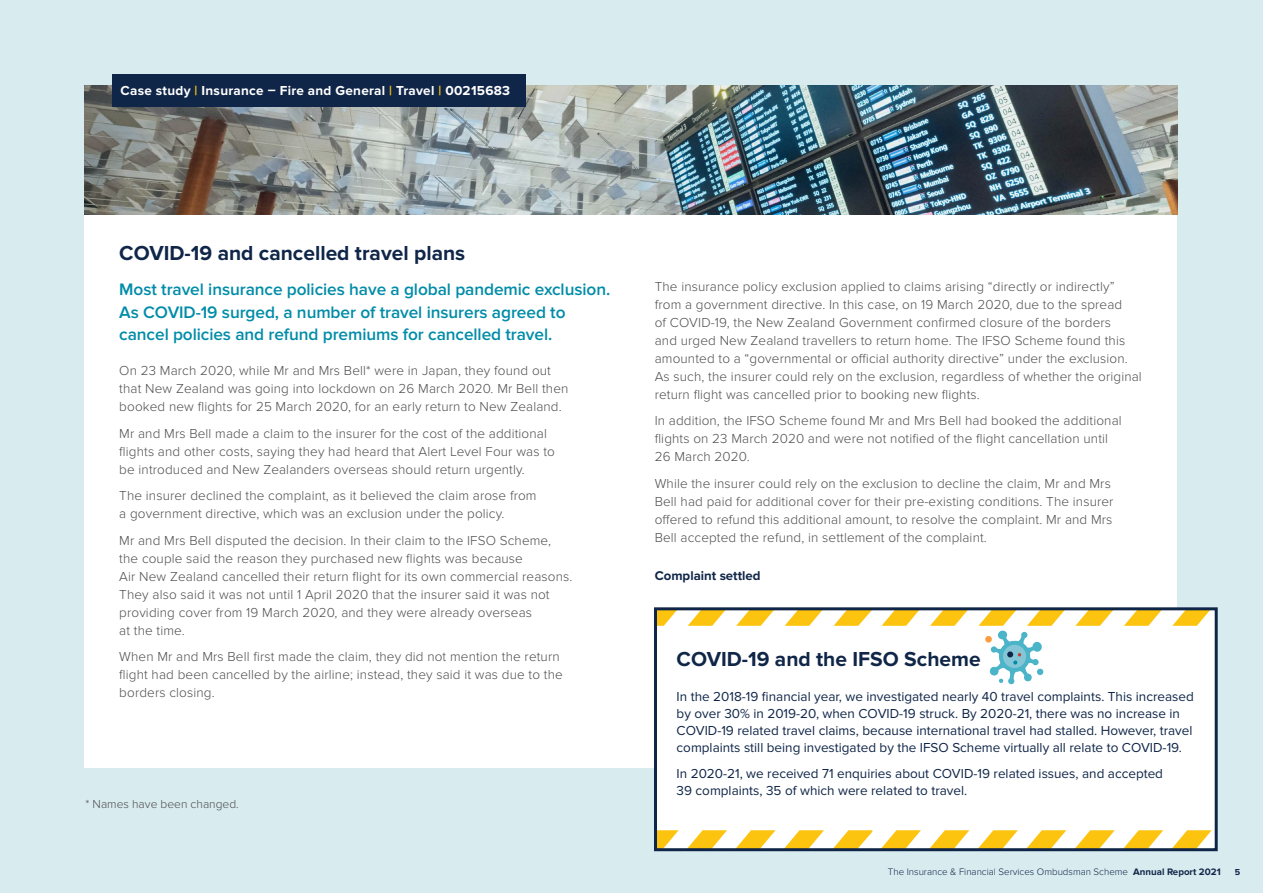
<style>
.page{position:relative;width:1263px;height:893px;background:#d8ebef}
.page>*{position:absolute;margin:0;border:0;box-sizing:border-box;transform-origin:0 0}
.t1{font:700 21px "Proxima Nova";color:#102648}
.t2{font:600 17.25px/22.5px "Proxima Nova";letter-spacing:-.005em;color:#008ca8}
.t3{font:300 13.5px/18px "Proxima Nova";letter-spacing:.01em;color:#4d4d4f}
.t4{font:13.5px/17.2px "Proxima Nova";color:#102648}
.t5{font:700 13.5px "Proxima Nova";letter-spacing:.02em;color:#fff}
.t6{font:700 13.2px "Proxima Nova";color:#102648}
.t7{font:300 12px "Proxima Nova";color:#4d4d4f}
.t8{font:300 9.75px "Proxima Nova";color:#102648}
.t9{font:700 9px "Proxima Nova";color:#102648}
.s1{color:#fcc40f}
.s2{font-weight:700}
</style>
<div class="page">
<div style="left:85px;top:86px;width:1092px;height:682px;background:#fff"></div>
<img style="left:84px;top:85px;width:1093px;height:129px">
<div style="left:112px;top:74px;width:413px;height:33px;background:#102648"></div>
<div style="left:655px;top:609px;width:561px;height:241px;background:#fff"></div>
<svg style="left:881px;top:611px;width:38px;height:15px"></svg>
<svg style="left:1075px;top:611px;width:38px;height:15px"></svg>
<svg style="left:688px;top:611px;width:37px;height:15px"></svg>
<svg style="left:1172px;top:611px;width:38px;height:15px"></svg>
<svg style="left:658px;top:611px;width:18px;height:15px"></svg>
<svg style="left:785px;top:611px;width:37px;height:15px"></svg>
<svg style="left:930px;top:611px;width:37px;height:15px"></svg>
<svg style="left:1124px;top:611px;width:37px;height:15px"></svg>
<svg style="left:736px;top:611px;width:37px;height:15px"></svg>
<svg style="left:833px;top:611px;width:38px;height:15px"></svg>
<svg style="left:882px;top:830px;width:39px;height:17px"></svg>
<svg style="left:979px;top:830px;width:39px;height:17px"></svg>
<svg style="left:1076px;top:830px;width:39px;height:17px"></svg>
<svg style="left:688px;top:830px;width:39px;height:17px"></svg>
<svg style="left:1173px;top:830px;width:39px;height:17px"></svg>
<svg style="left:658px;top:830px;width:21px;height:17px"></svg>
<svg style="left:785px;top:830px;width:39px;height:17px"></svg>
<svg style="left:931px;top:830px;width:38px;height:17px"></svg>
<svg style="left:1028px;top:830px;width:38px;height:17px"></svg>
<svg style="left:1124px;top:830px;width:39px;height:17px"></svg>
<svg style="left:737px;top:830px;width:38px;height:17px"></svg>
<svg style="left:834px;top:830px;width:38px;height:17px"></svg>
<div style="left:654px;top:607px;width:564px;height:244px;border:3px solid #102648"></div>
<svg style="left:978px;top:609px;width:88px;height:75px"></svg>
<p class="t5" style="left:121px;top:83px;width:391px">Case study <span class="s1">|</span> Insurance – Fire and General <span class="s1">|</span> Travel <span class="s1">|</span> 00215683</p>
<h1 class="t1" style="left:119px;top:241px;width:347px">COVID-19 and cancelled travel plans</h1>
<p class="t2" style="left:119px;top:279px;width:492px">Most travel insurance policies have a global pandemic exclusion.<br>As COVID-19 surged, a number of travel insurers agreed to cancel policies and refund premiums for cancelled travel.</p>
<p class="t3" style="left:119px;top:362px;width:451px">On 23 March 2020, while Mr and Mrs Bell* were in Japan, they found out that New Zealand was going into lockdown on 26 March 2020. Mr Bell then booked new flights for 25 March 2020, for an early return to New Zealand.</p>
<p class="t3" style="left:119px;top:424px;width:437px">Mr and Mrs Bell made a claim to the insurer for the cost of the additional flights and other costs, saying they had heard that Alert Level Four was to be introduced and New Zealanders overseas should return urgently.</p>
<p class="t3" style="left:119px;top:487px;width:419px">The insurer declined the complaint, as it believed the claim arose from a government directive, which was an exclusion under the policy.</p>
<p class="t3" style="left:119px;top:531px;width:455px">Mr and Mrs Bell disputed the decision. In their claim to the IFSO Scheme, the couple said the reason they purchased new flights was because<br>Air New Zealand cancelled their return flight for its own commercial reasons.<br>They also said it was not until 1 April 2020 that the insurer said it was not providing cover from 19 March 2020, and they were already overseas<br>at the time.</p>
<p class="t3" style="left:119px;top:648px;width:445px">When Mr and Mrs Bell first made the claim, they did not mention the return flight had been cancelled by the airline; instead, they said it was due to the borders closing.</p>
<p class="t7" style="left:86px;top:797px;width:155px">* Names have been changed.</p>
<p class="t3" style="left:655px;top:277px;width:489px">The insurance policy exclusion applied to claims arising “directly or indirectly” from a government directive. In this case, on 19 March 2020, due to the spread<br>of COVID-19, the New Zealand Government confirmed closure of the borders<br>and urged New Zealand travellers to return home. The IFSO Scheme found this amounted to a “governmental or official authority directive” under the exclusion.<br>As such, the insurer could rely on the exclusion, regardless of whether the original return flight was cancelled prior to booking new flights.</p>
<p class="t3" style="left:655px;top:412px;width:468px">In addition, the IFSO Scheme found Mr and Mrs Bell had booked the additional flights on 23 March 2020 and were not notified of the flight cancellation until<br>26 March 2020.</p>
<p class="t3" style="left:655px;top:474px;width:460px">While the insurer could rely on the exclusion to decline the claim, Mr and Mrs Bell had paid for additional cover for their pre-existing conditions. The insurer offered to refund this additional amount, to resolve the complaint. Mr and Mrs Bell accepted the refund, in settlement of the complaint.</p>
<p class="t6" style="left:655px;top:568px;width:107px">Complaint settled</p>
<h1 class="t1" style="left:677px;top:647px;width:306px">COVID-19 and the IFSO Scheme</h1>
<p class="t4" style="left:677px;top:688px;width:519px">In the 2018-19 financial year, we investigated nearly 40 travel complaints. This increased by over 30% in 2019-20, when COVID-19 struck. By 2020-21, there was no increase in COVID-19 related travel claims, because international travel had stalled. However, travel complaints still being investigated by the IFSO Scheme virtually all relate to COVID-19.</p>
<p class="t4" style="left:677px;top:765px;width:488px">In 2020-21, we received 71 enquiries about COVID-19 related issues, and accepted<br>39 complaints, 35 of which were related to travel.</p>
<p class="t8" style="left:888px;top:866px;width:334px">The Insurance &amp; Financial Services Ombudsman Scheme <span class="s2">Annual Report 2021</span></p>
<p class="t9" style="left:1235px;top:866px;width:7px">5</p>
</div>
